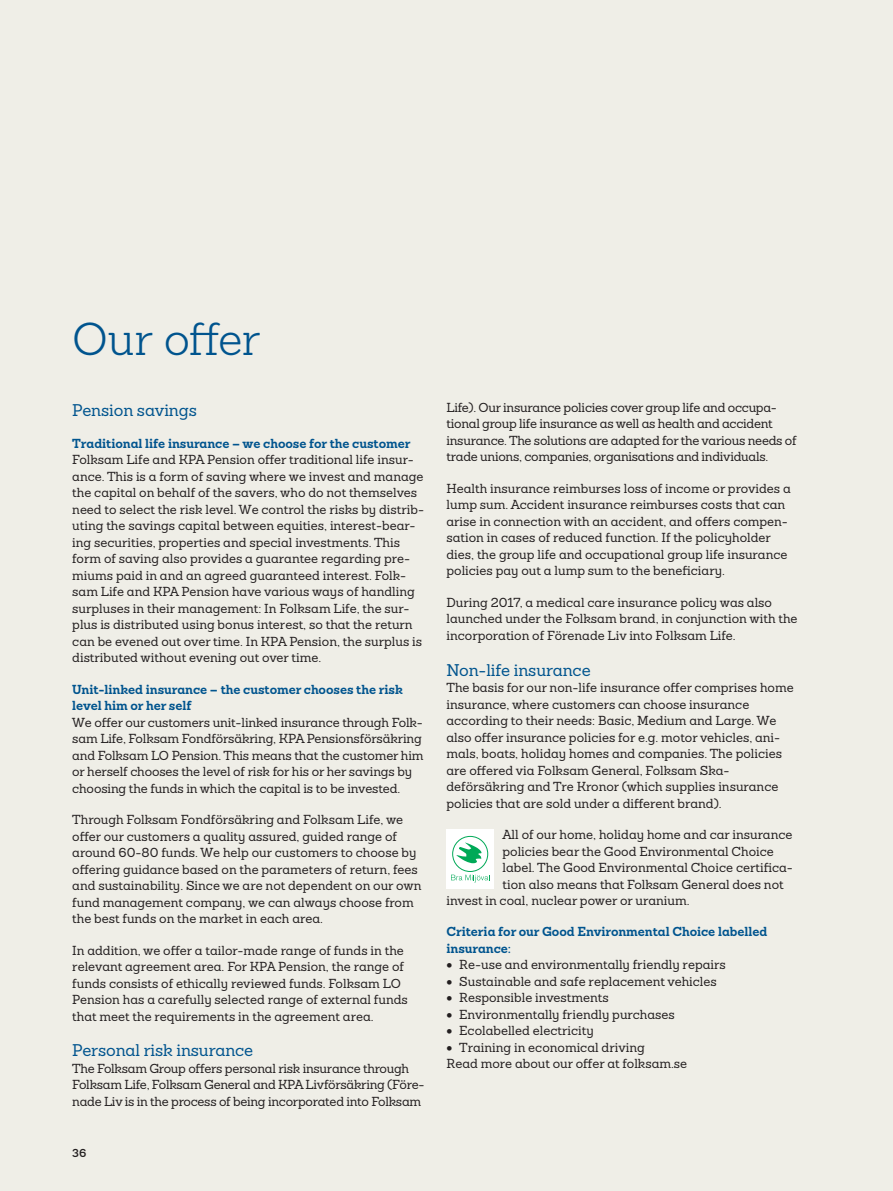
<style>
.page{position:relative;width:893px;height:1191px;background:#efeee7}
.page>*{position:absolute;margin:0;border:0;box-sizing:border-box;transform-origin:0 0}
.Kapitelrubrik_2_-_In{font:300 45px "Sanchez Folksam";letter-spacing:-.01em;color:#00548e}
.Rubrik_5_11_14{font:500 16.5px "Sanchez Folksam";letter-spacing:-.005em;color:#00548e}
.Brödtext_8_5_11{font:500 12.75px/16.5px "Sanchez Folksam";color:#231f20}
.Brödtext_nytt_stycke{font:500 12.75px/16.5px "Sanchez Folksam";color:#231f20}
.Brödtext_8_5_11-2{font:500 12.75px/16.5px "Sanchez Folksam";letter-spacing:-.02em;color:#231f20}
.Rubrik_6_8_5_11{font:700 12.75px/16.5px "Sanchez Folksam";letter-spacing:-.005em;color:#00548e}
.t1{font:600 11.25px "Sanchez Folksam";color:#231f20}
</style>
<div class="page">
<div style="left:446px;top:829px;width:48px;height:59px;background:#fff"></div>
<svg style="left:452px;top:835px;width:37px;height:37px"></svg>
<svg style="left:453px;top:836px;width:35px;height:35px"></svg>
<div style="left:452px;top:836px;width:36px;height:35px;border:1px solid #00a957;border-radius:50%"></div>
<svg style="left:456px;top:842px;width:26px;height:21px"></svg>
<svg style="left:451px;top:874px;width:39px;height:8px"></svg>
<p class="Kapitelrubrik_2_-_In" style="left:72px;top:310px;width:189px">Our offer</p>
<p class="Rubrik_5_11_14" style="left:72px;top:400px;width:126px">Pension savings</p>
<p class="Rubrik_6_8_5_11" style="left:72px;top:435px;width:340px">Traditional life insurance – we choose for the customer</p>
<p class="Brödtext_8_5_11" style="left:72px;top:451px;width:353px">Folksam Life and KPA Pension offer traditional life insur&shy;ance. This is a form of saving where we invest and manage the capital on behalf of the savers, who do not themselves need to select the risk level. We control the risks by distrib&shy;uting the savings capital between equities, interest-bear&shy;ing securities, properties and special investments. This form of saving also provides a guarantee regarding pre&shy;miums paid in and an agreed guaranteed interest. Folk&shy;sam Life and KPA Pension have various ways of handling surpluses in their management: In Folksam Life, the sur&shy;plus is distributed using bonus interest, so that the return can be evened out over time. In KPA Pension, the surplus is distributed without evening out over time.</p>
<p class="Rubrik_6_8_5_11" style="left:72px;top:681px;width:332px">Unit-linked insurance – the customer chooses the risk level him or her self</p>
<p class="Brödtext_8_5_11" style="left:72px;top:714px;width:353px">We offer our customers unit-linked insurance through Folk&shy;sam Life, Folksam Fondförsäkring, KPA Pensionsförsäkring and Folksam LO Pension. This means that the customer him or herself chooses the level of risk for his or her savings by choosing the funds in which the capital is to be invested.</p>
<p class="Brödtext_nytt_stycke" style="left:72px;top:811px;width:351px">Through Folksam Fondförsäkring and Folksam Life, we offer our customers a quality assured, guided range of around 60-80 funds. We help our customers to choose by offering guidance based on the parameters of return, fees and sustainability. Since we are not dependent on our own fund management company, we can always choose from the best funds on the market in each area.</p>
<p class="Brödtext_nytt_stycke" style="left:72px;top:941px;width:337px">In addition, we offer a tailor-made range of funds in the relevant agreement area. For KPA Pension, the range of funds consists of ethically reviewed funds. Folksam LO Pension has a carefully selected range of external funds that meet the requirements in the agreement area.</p>
<p class="Rubrik_5_11_14" style="left:72px;top:1040px;width:183px">Personal risk insurance</p>
<p class="Brödtext_8_5_11-2" style="left:72px;top:1060px;width:354px">The Folksam Group offers personal risk insurance through<br>Folksam Life, Folksam General and KPA Livförsäkring (Före&shy;nade Liv is in the process of being incorporated into Folksam</p>
<p class="t1" style="left:72px;top:1145px;width:16px">36</p>
<p class="Brödtext_8_5_11-2" style="left:446px;top:399px;width:352px">Life). Our insurance policies cover group life and occupa&shy;tional group life insurance as well as health and accident insurance. The solutions are adapted for the various needs of trade unions, companies, organisations and individuals.</p>
<p class="Brödtext_nytt_stycke" style="left:446px;top:480px;width:346px">Health insurance reimburses loss of income or provides a lump sum. Accident insurance reimburses costs that can arise in connection with an accident, and offers compen&shy;sation in cases of reduced function. If the policyholder dies, the group life and occupational group life insurance policies pay out a lump sum to the beneficiary.</p>
<p class="Brödtext_nytt_stycke" style="left:446px;top:594px;width:353px">During 2017, a medical care insurance policy was also launched under the Folksam brand, in conjunction with the incorporation of Förenade Liv into Folksam Life.</p>
<p class="Rubrik_5_11_14" style="left:446px;top:659px;width:146px">Non-life insurance</p>
<p class="Brödtext_8_5_11" style="left:446px;top:679px;width:349px">The basis for our non-life insurance offer comprises home insurance, where customers can choose insurance according to their needs: Basic, Medium and Large. We also offer insurance policies for e.g. motor vehicles, ani&shy;mals, boats, holiday homes and companies. The policies are offered via Folksam General, Folksam Ska&shy;deförsäkring and Tre Kronor (which supplies insurance policies that are sold under a different brand).</p>
<p class="Brödtext_nytt_stycke" style="left:502px;top:826px;width:292px">All of our home, holiday home and car insurance</p>
<p class="Brödtext_nytt_stycke" style="left:502px;top:842px;width:273px">policies bear the Good Environmental Choice</p>
<p class="Brödtext_nytt_stycke" style="left:502px;top:859px;width:292px">label. The Good Environmental Choice certifica-</p>
<p class="Brödtext_nytt_stycke" style="left:502px;top:875px;width:283px">tion also means that Folksam General does not</p>
<p class="Brödtext_nytt_stycke" style="left:446px;top:892px;width:245px">invest in coal, nuclear power or uranium.</p>
<p class="Rubrik_6_8_5_11" style="left:446px;top:923px;width:322px">Criteria for our Good Environmental Choice labelled insurance:</p>
<p class="Brödtext_8_5_11" style="left:446px;top:956px;width:281px">• Re-use and environmentally friendly repairs</p>
<p class="Brödtext_8_5_11" style="left:446px;top:973px;width:272px">• Sustainable and safe replacement vehicles</p>
<p class="Brödtext_8_5_11" style="left:446px;top:989px;width:164px">• Responsible investments</p>
<p class="Brödtext_8_5_11" style="left:446px;top:1006px;width:230px">• Environmentally friendly purchases</p>
<p class="Brödtext_8_5_11" style="left:446px;top:1022px;width:149px">• Ecolabelled electricity</p>
<p class="Brödtext_8_5_11" style="left:446px;top:1039px;width:200px">• Training in economical driving</p>
<p class="Brödtext_8_5_11" style="left:446px;top:1055px;width:242px">Read more about our offer at folksam.se</p>
</div>
